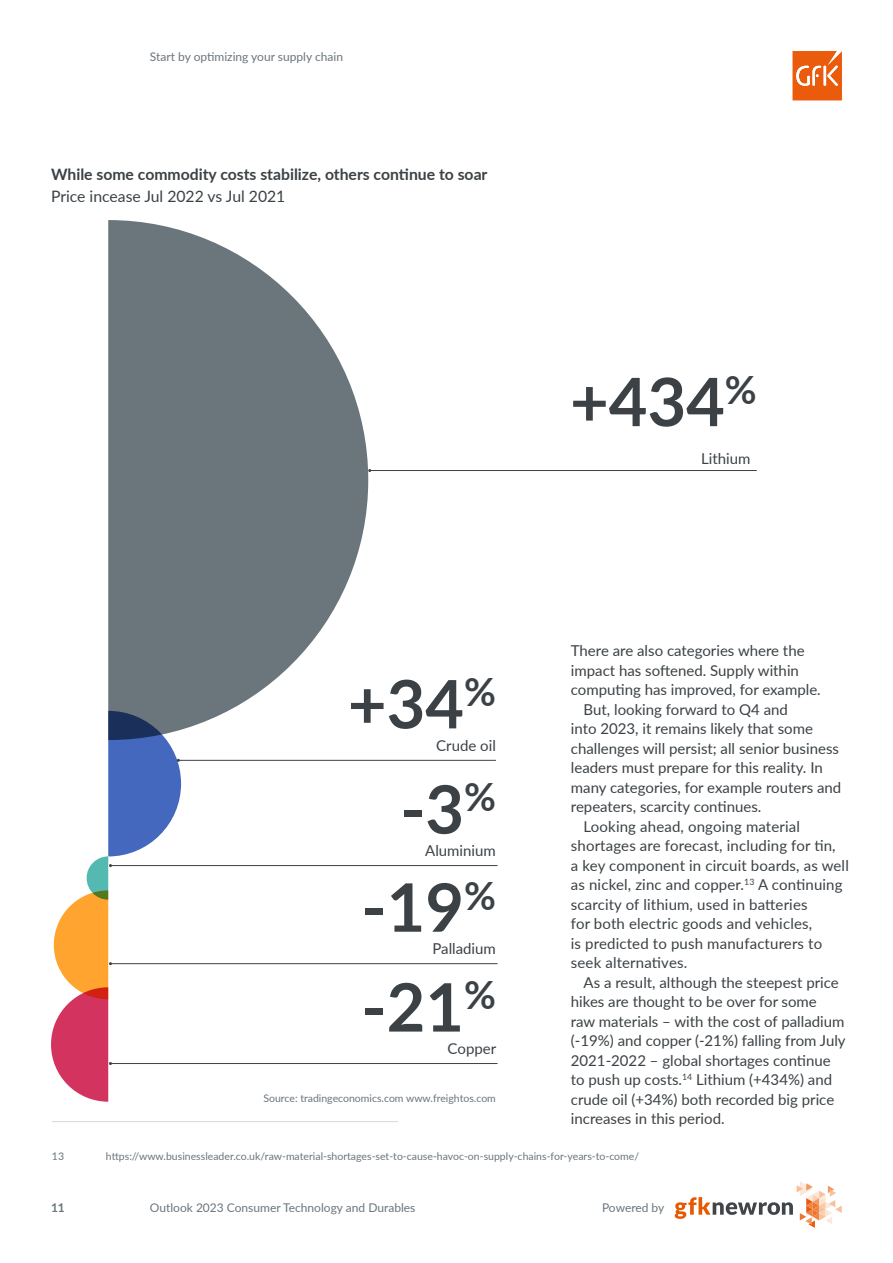
<style>
.page{position:relative;width:893px;height:1263px;background:#fff}
.page>*{position:absolute;margin:0;border:0;box-sizing:border-box;transform-origin:0 0}
.t1{font:700 66.75px/99px "Lato";color:#3b4145;text-align:center}
.t2{font:700 15.75px "Lato";color:#3b4145}
.t3{font:15.75px "Lato";color:#3b4145}
.t4{font:15px "Lato";color:#3b4145}
.t5{font:12px "Lato";color:#6a757c}
.t6{font:700 12px "Lato";color:#6a757c}
.t7{font:10.5px "Lato";color:#6a757c}
</style>
<div class="page">
<svg style="left:675px;top:1181px;width:167px;height:47px"></svg>
<hr style="left:370px;top:470px;width:387px;height:1px;background:#3b4145">
<hr style="left:110px;top:865px;width:388px;height:1px;background:#3b4145">
<hr style="left:110px;top:963px;width:388px;height:1px;background:#3b4145">
<hr style="left:110px;top:1063px;width:388px;height:1px;background:#3b4145">
<hr style="left:178px;top:760px;width:318px;height:1px;background:#3b4145">
<svg style="left:108px;top:220px;width:260px;height:510px;fill:#6a757c"></svg>
<svg style="left:51px;top:711px;width:130px;height:391px"></svg>
<svg style="left:792px;top:51px;width:50px;height:49px;background:#ed7431"></svg>
<hr style="left:52px;top:1121px;width:346px;height:1px;background:#d6d9dc">
<p class="t5" style="left:150px;top:48px;width:195px">Start by optimizing your supply chain</p>
<p class="t2" style="left:51px;top:163px;width:438px">While some commodity costs stabilize, others continue to soar</p>
<p class="t3" style="left:51px;top:185px;width:236px">Price incease Jul 2022 vs Jul 2021</p>
<h1 class="t1" style="left:348px;top:652px;width:149px">+34<sup>%</sup></h1>
<p class="t4" style="left:436px;top:735px;width:61px">Crude oil</p>
<h1 class="t1" style="left:362px;top:757px;width:136px">-3<sup>% </sup>-19<sup>% </sup>-21<sup>%</sup></h1>
<p class="t4" style="left:425px;top:840px;width:72px">Aluminium</p>
<p class="t4" style="left:432px;top:938px;width:65px">Palladium</p>
<p class="t4" style="left:448px;top:1038px;width:50px">Copper</p>
<p class="t7" style="left:263px;top:1090px;width:234px">Source: tradingeconomics.com www.freightos.com</p>
<h1 class="t1" style="left:570px;top:349px;width:188px">+434<sup>%</sup></h1>
<p class="t4" style="left:701px;top:448px;width:51px">Lithium</p>
<p class="t4" style="left:571px;top:640px;width:235px">There are also categories where the</p>
<p class="t4" style="left:571px;top:660px;width:230px">impact has softened. Supply within</p>
<p class="t4" style="left:571px;top:679px;width:251px">computing has improved, for example.</p>
<p class="t4" style="left:584px;top:699px;width:206px">But, looking forward to Q4 and</p>
<p class="t4" style="left:571px;top:718px;width:244px">into 2023, it remains likely that some</p>
<p class="t4" style="left:571px;top:738px;width:270px">challenges will persist; all senior business</p>
<p class="t4" style="left:571px;top:757px;width:253px">leaders must prepare for this reality. In</p>
<p class="t4" style="left:571px;top:777px;width:272px">many categories, for example routers and</p>
<p class="t4" style="left:571px;top:796px;width:192px">repeaters, scarcity continues.</p>
<p class="t4" style="left:584px;top:816px;width:218px">Looking ahead, ongoing material</p>
<p class="t4" style="left:571px;top:835px;width:266px">shortages are forecast, including for tin,</p>
<p class="t4" style="left:571px;top:855px;width:279px">a key component in circuit boards, as well</p>
<p class="t4" style="left:571px;top:874px;width:273px">as nickel, zinc and copper.<sup>13</sup> A continuing</p>
<p class="t4" style="left:571px;top:894px;width:238px">scarcity of lithium, used in batteries</p>
<p class="t4" style="left:571px;top:913px;width:243px">for both electric goods and vehicles,</p>
<p class="t4" style="left:571px;top:933px;width:253px">is predicted to push manufacturers to</p>
<p class="t4" style="left:571px;top:952px;width:118px">seek alternatives.</p>
<p class="t4" style="left:584px;top:972px;width:257px">As a result, although the steepest price</p>
<p class="t4" style="left:571px;top:991px;width:248px">hikes are thought to be over for some</p>
<p class="t4" style="left:571px;top:1011px;width:275px">raw materials – with the cost of palladium</p>
<p class="t4" style="left:571px;top:1030px;width:276px">(-19%) and copper (-21%) falling from July</p>
<p class="t4" style="left:571px;top:1050px;width:261px">2021-2022 – global shortages continue</p>
<p class="t4" style="left:571px;top:1069px;width:263px">to push up costs.<sup>14</sup> Lithium (+434%) and</p>
<p class="t4" style="left:571px;top:1089px;width:265px">crude oil (+34%) both recorded big price</p>
<p class="t4" style="left:571px;top:1108px;width:155px">increases in this period.</p>
<p class="t7" style="left:52px;top:1148px;width:14px">13</p>
<p class="t7" style="left:106px;top:1148px;width:535px">https://www.businessleader.co.uk/raw-material-shortages-set-to-cause-havoc-on-supply-chains-for-years-to-come/</p>
<p class="t6" style="left:51px;top:1199px;width:15px">11</p>
<p class="t5" style="left:150px;top:1199px;width:267px">Outlook 2023 Consumer Technology and Durables</p>
<p class="t5" style="left:602px;top:1199px;width:64px">Powered by</p>
</div>
